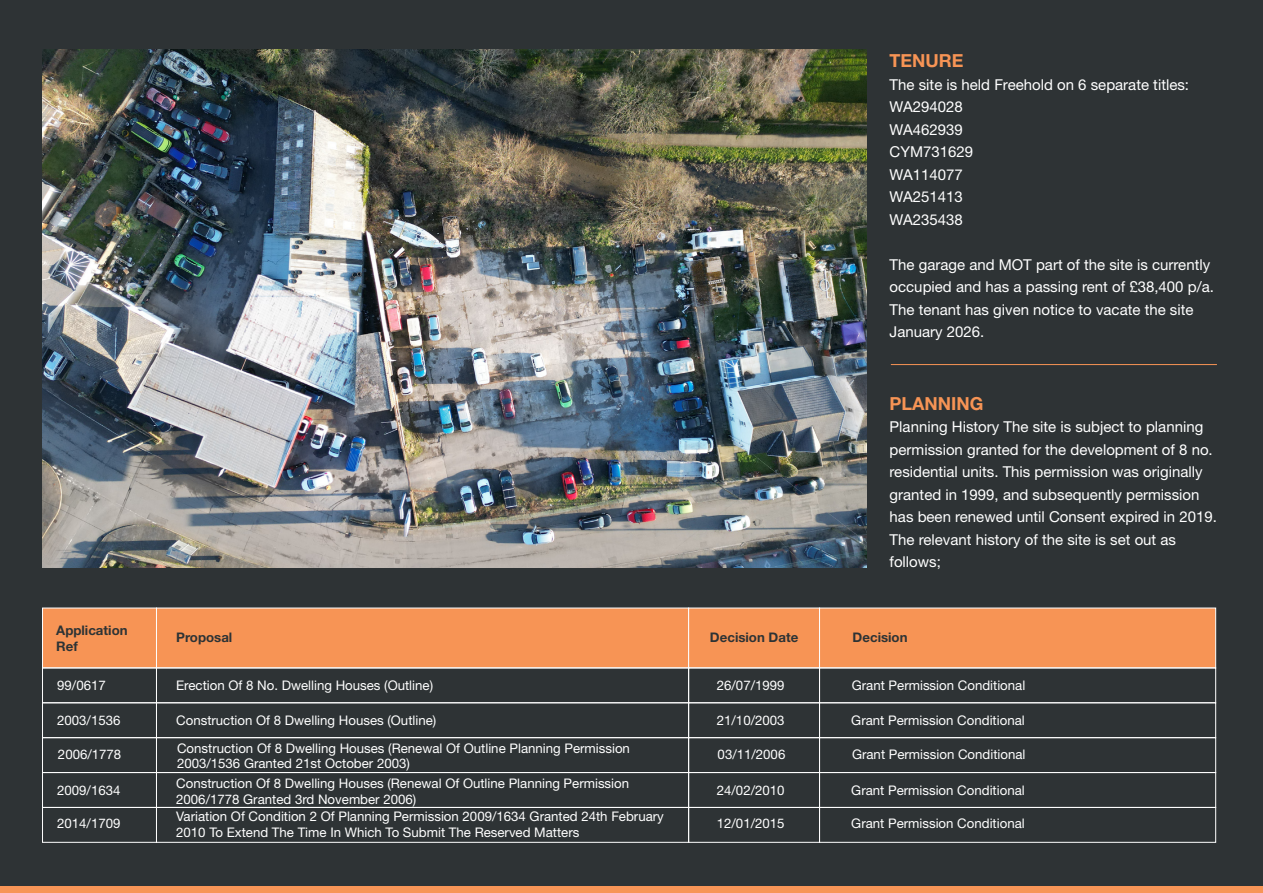
<style>
.page{position:relative;width:1263px;height:893px;background:#2e3335}
.page>*{position:absolute;margin:0;border:0;box-sizing:border-box;transform-origin:0 0}
.t1{font:700 18px "Helvetica Neue LT Std";color:#f79455}
.t2{font:15px/22.5px "Helvetica Neue LT Std";color:#fff}
.t3{font:13.2px/27.2px "Helvetica Neue LT Std";color:#fff}
.t4{font:700 13.2px/15.9px "Helvetica Neue LT Std";color:#2d3335}
</style>
<div class="page">
<div style="left:0;top:886px;width:1263px;height:7px;background:#f79557"></div>
<div style="left:42px;top:608px;width:115px;height:60px;background:#f79455;border:1px solid #fff"></div>
<div style="left:156px;top:608px;width:533px;height:60px;background:#f79455"></div>
<div style="left:688px;top:608px;width:132px;height:60px;background:#f79455;border:1px solid #fff"></div>
<div style="left:819px;top:607px;width:397px;height:61px;background:#f79455"></div>
<div style="left:42px;top:668px;width:115px;height:35px;border:1px solid #fff"></div>
<div style="left:156px;top:667px;width:533px;height:36px;border:1px solid #fff"></div>
<div style="left:819px;top:667px;width:397px;height:36px;border:1px solid #fff"></div>
<div style="left:156px;top:702px;width:533px;height:36px;border:1px solid #fff"></div>
<div style="left:688px;top:702px;width:132px;height:36px;border:1px solid #fff"></div>
<div style="left:819px;top:702px;width:397px;height:36px;border:1px solid #fff"></div>
<div style="left:42px;top:737px;width:115px;height:36px;border:1px solid #fff"></div>
<div style="left:156px;top:737px;width:533px;height:36px;border:1px solid #fff"></div>
<div style="left:688px;top:737px;width:132px;height:36px;border:1px solid #fff"></div>
<div style="left:819px;top:737px;width:397px;height:36px;border:1px solid #fff"></div>
<div style="left:42px;top:772px;width:115px;height:36px;border:1px solid #fff"></div>
<div style="left:156px;top:772px;width:533px;height:36px;border:1px solid #fff"></div>
<div style="left:688px;top:772px;width:132px;height:36px;border:1px solid #fff"></div>
<div style="left:819px;top:772px;width:397px;height:36px;border:1px solid #fff"></div>
<div style="left:42px;top:807px;width:115px;height:35px;border:1px solid #fff"></div>
<div style="left:156px;top:807px;width:533px;height:36px;border:1px solid #fff"></div>
<div style="left:688px;top:807px;width:132px;height:36px;border:1px solid #fff"></div>
<div style="left:819px;top:807px;width:397px;height:36px;border:1px solid #fff"></div>
<img style="left:43px;top:50px;width:824px;height:517px">
<hr style="left:891px;top:364px;width:326px;height:1px;background:#f79455">
<h1 class="t1" style="left:889px;top:50px;width:75px">TENURE</h1>
<p class="t2" style="left:889px;top:73px;width:301px">The site is held Freehold on 6 separate titles:<br>WA294028<br>WA462939<br>CYM731629<br>WA114077<br>WA251413<br>WA235438</p>
<p class="t2" style="left:889px;top:253px;width:326px">The garage and MOT part of the site is currently occupied and has a passing rent of £38,400 p/a.<br>The tenant has given notice to vacate the site January 2026.</p>
<h1 class="t1" style="left:889px;top:392px;width:95px">PLANNING</h1>
<p class="t2" style="left:889px;top:415px;width:329px">Planning History The site is subject to planning permission granted for the development of 8 no. residential units. This permission was originally granted in 1999, and subsequently permission has been renewed until Consent expired in 2019.<br>The relevant history of the site is set out as follows;</p>
<p class="t4" style="left:56px;top:622px;width:73px">Application<br>Ref</p>
<p class="t4" style="left:176px;top:629px;width:58px">Proposal</p>
<p class="t4" style="left:710px;top:629px;width:90px">Decision Date</p>
<p class="t4" style="left:853px;top:629px;width:56px">Decision</p>
<p class="t3" style="left:176px;top:672px;width:258px">Erection Of 8 No. Dwelling Houses (Outline)</p>
<p class="t3" style="left:176px;top:707px;width:455px">Construction Of 8 Dwelling Houses (Outline)<br>Construction Of 8 Dwelling Houses (Renewal Of Outline Planning Permission</p>
<p class="t3" style="left:176px;top:754px;width:454px;line-height:19.4px">2003/1536 Granted 21st October 2003)<br>Construction Of 8 Dwelling Houses (Renewal Of Outline Planning Permission</p>
<p class="t3" style="left:176px;top:790px;width:489px;line-height:17.7px">2006/1778 Granted 3rd November 2006)<br>Variation Of Condition 2 Of Planning Permission 2009/1634 Granted 24th February</p>
<p class="t3" style="left:176px;top:819px;width:405px">2010 To Extend The Time In Which To Submit The Reserved Matters</p>
<p class="t3" style="left:57px;top:672px;width:50px">99/0617</p>
<p class="t3" style="left:57px;top:707px;width:65px">2003/1536</p>
<p class="t3" style="left:58px;top:741px;width:65px">2006/1778</p>
<p class="t3" style="left:57px;top:776px;width:65px">2009/1634</p>
<p class="t3" style="left:57px;top:810px;width:65px">2014/1709</p>
<p class="t3" style="left:717px;top:672px;width:69px">26/07/1999</p>
<p class="t3" style="left:717px;top:707px;width:69px">21/10/2003</p>
<p class="t3" style="left:718px;top:741px;width:69px">03/11/2006</p>
<p class="t3" style="left:717px;top:776px;width:69px">24/02/2010</p>
<p class="t3" style="left:717px;top:810px;width:69px">12/01/2015</p>
<p class="t3" style="left:852px;top:672px;width:175px">Grant Permission Conditional</p>
<p class="t3" style="left:851px;top:707px;width:175px">Grant Permission Conditional</p>
<p class="t3" style="left:852px;top:741px;width:175px">Grant Permission Conditional</p>
<p class="t3" style="left:851px;top:776px;width:175px">Grant Permission Conditional</p>
<p class="t3" style="left:851px;top:810px;width:175px">Grant Permission Conditional</p>
</div>
